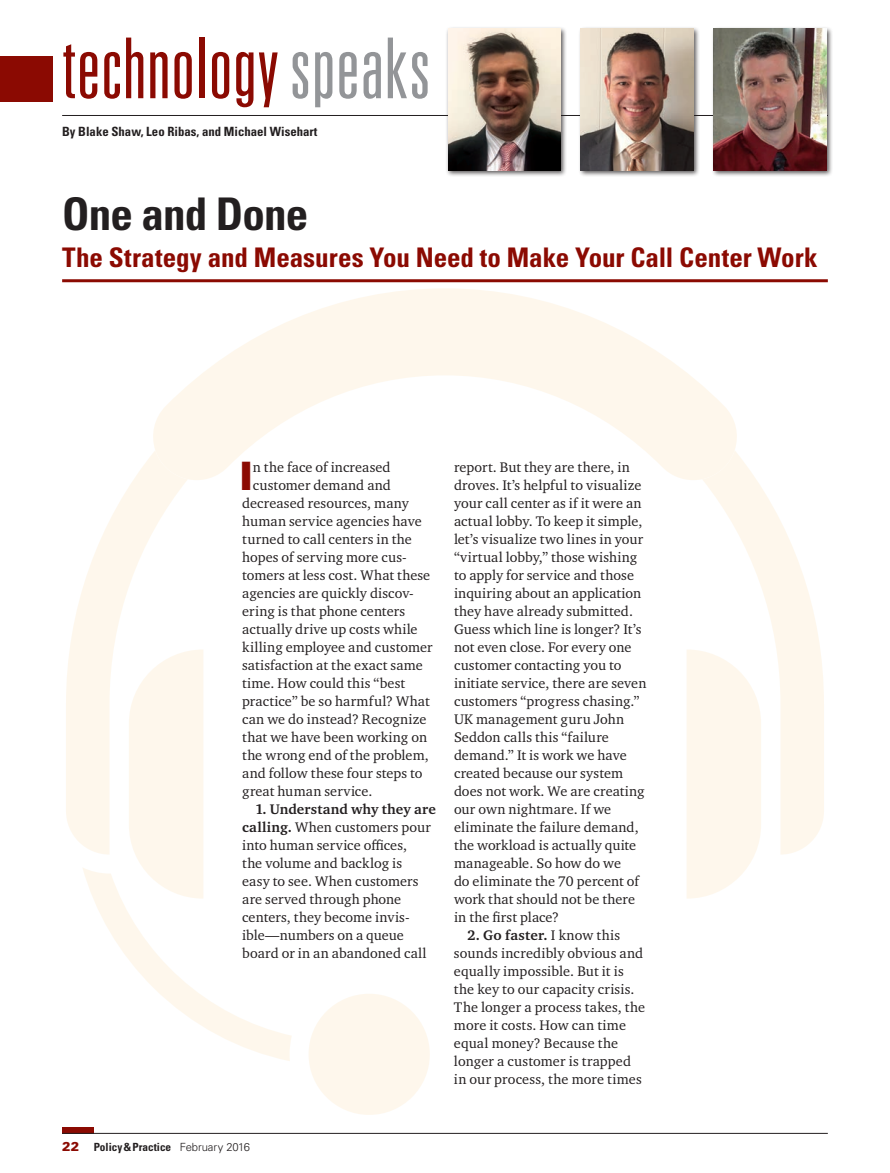
<style>
.page{position:relative;width:890px;height:1173px;background:#fff}
.page>*{position:absolute;margin:0;border:0;box-sizing:border-box;transform-origin:0 0}
.t1{font:300 ultra-condensed 84px "Univers LT Std";letter-spacing:.01em;color:#8b0a02}
.t2{font:700 condensed 45px "Univers LT Std";letter-spacing:-.02em;color:#231f20}
.t3{font:900 39.15px "Univers LT Std";color:#8b0a02}
.t4{font:700 condensed 27px "Univers LT Std";color:#8b0a02}
.t5{font:14.25px/18px "Charter ITC Pro";letter-spacing:.005em;color:#231f20}
.t6{font:700 condensed 12.75px "Univers LT Std";color:#231f20}
.t7{font:700 condensed 11.25px "Univers LT Std";color:#231f20}
.s1{color:#939598}
.s2{font-weight:700}
.s3{font-weight:900;font-stretch:normal;font-size:12.75px;color:#8b0a02}
.s4{font-weight:300;font-stretch:normal}
</style>
<div class="page">
<div style="left:62px;top:1127px;width:32px;height:6px;background:#8b0a02"></div>
<hr style="left:62px;top:1133px;width:765px;height:1px;background:#231f20">
<svg style="left:66px;top:456px;width:757px;height:398px"></svg>
<svg style="left:686px;top:649px;width:74px;height:249px;background:#fef8ee"></svg>
<svg style="left:150px;top:288px;width:589px;height:192px"></svg>
<svg style="left:82px;top:649px;width:210px;height:412px"></svg>
<div style="left:308px;top:993px;width:121px;height:122px;background:#fef7ec;border-radius:50%"></div>
<hr style="left:62px;top:115px;width:765px;height:1px;background:#231f20">
<div style="left:0;top:56px;width:53px;height:45px;background:#8b0a02"></div>
<hr style="left:62px;top:279px;width:765px;height:3px;background:#8b0a02">
<div style="left:578px;top:26px;width:122px;height:151px;background:#231f20;opacity:.75"></div>
<img style="left:580px;top:28px;width:113px;height:142px">
<div style="left:710px;top:26px;width:122px;height:151px;background:#231f20;opacity:.75"></div>
<img style="left:713px;top:28px;width:112px;height:142px">
<div style="left:445px;top:26px;width:122px;height:151px;background:#231f20;opacity:.75"></div>
<img style="left:448px;top:28px;width:112px;height:142px">
<h1 class="t1" style="left:62px;top:25px;width:370px">technology <span class="s1">speaks</span></h1>
<p class="t6" style="left:62px;top:124px;width:256px">By Blake Shaw, Leo Ribas, and Michael Wisehart</p>
<h2 class="t2" style="left:62px;top:186px;width:247px">One and Done</h2>
<h3 class="t4" style="left:62px;top:241px;width:756px">The Strategy and Measures You Need to Make Your Call Center Work</h3>
<h3 class="t3" style="left:240px;top:451px;width:15px">I</h3>
<p class="t5" style="left:253px;top:457px;width:139px">n the face of increased</p>
<p class="t5" style="left:253px;top:475px;width:140px">customer demand and</p>
<p class="t5" style="left:242px;top:493px;width:168px">decreased resources, many</p>
<p class="t5" style="left:242px;top:511px;width:181px">human service agencies have</p>
<p class="t5" style="left:242px;top:529px;width:171px">turned to call centers in the</p>
<p class="t5" style="left:242px;top:547px;width:166px">hopes of serving more cus-</p>
<p class="t5" style="left:242px;top:565px;width:189px">tomers at less cost. What these</p>
<p class="t5" style="left:242px;top:583px;width:173px">agencies are quickly discov-</p>
<p class="t5" style="left:242px;top:601px;width:164px">ering is that phone centers</p>
<p class="t5" style="left:242px;top:619px;width:177px">actually drive up costs while</p>
<p class="t5" style="left:242px;top:637px;width:192px">killing employee and customer</p>
<p class="t5" style="left:242px;top:655px;width:182px">satisfaction at the exact same</p>
<p class="t5" style="left:242px;top:673px;width:164px">time. How could this “best</p>
<p class="t5" style="left:242px;top:691px;width:189px">practice” be so harmful? What</p>
<p class="t5" style="left:242px;top:709px;width:186px">can we do instead? Recognize</p>
<p class="t5" style="left:242px;top:727px;width:186px">that we have been working on</p>
<p class="t5" style="left:242px;top:745px;width:188px">the wrong end of the problem,</p>
<p class="t5" style="left:242px;top:763px;width:182px">and follow these four steps to</p>
<p class="t5" style="left:242px;top:781px;width:132px">great human service.</p>
<p class="t5" style="left:242px;top:799px;width:195px;text-indent:13px"><span class="s2">1. Understand why they are calling.</span> When customers pour into human service offices,<br>the volume and backlog is<br>easy to see. When customers are served through phone centers, they become invis&shy;ible—numbers on a queue board or in an abandoned call</p>
<p class="t5" style="left:454px;top:457px;width:194px">report. But they are there, in droves. It’s helpful to visualize your call center as if it were an actual lobby. To keep it simple, let’s visualize two lines in your “virtual lobby,” those wishing to apply for service and those inquiring about an application they have already submitted.<br>Guess which line is longer? It’s not even close. For every one customer contacting you to initiate service, there are seven customers “progress chasing.”<br>UK management guru John<br>Seddon calls this “failure demand.” It is work we have created because our system does not work. We are creating our own nightmare. If we eliminate the failure demand, the workload is actually quite manageable. So how do we<br>do eliminate the 70 percent of work that should not be there in the first place?</p>
<p class="t5" style="left:454px;top:925px;width:193px;text-indent:14px"><span class="s2">2. Go faster.</span> I know this sounds incredibly obvious and equally impossible. But it is the key to our capacity crisis.<br>The longer a process takes, the more it costs. How can time equal money? Because the longer a customer is trapped in our process, the more times</p>
<p class="t7" style="left:62px;top:1140px;width:189px"><span class="s3">22</span> Policy &amp; Practice <span class="s4">February 2016</span></p>
</div>
